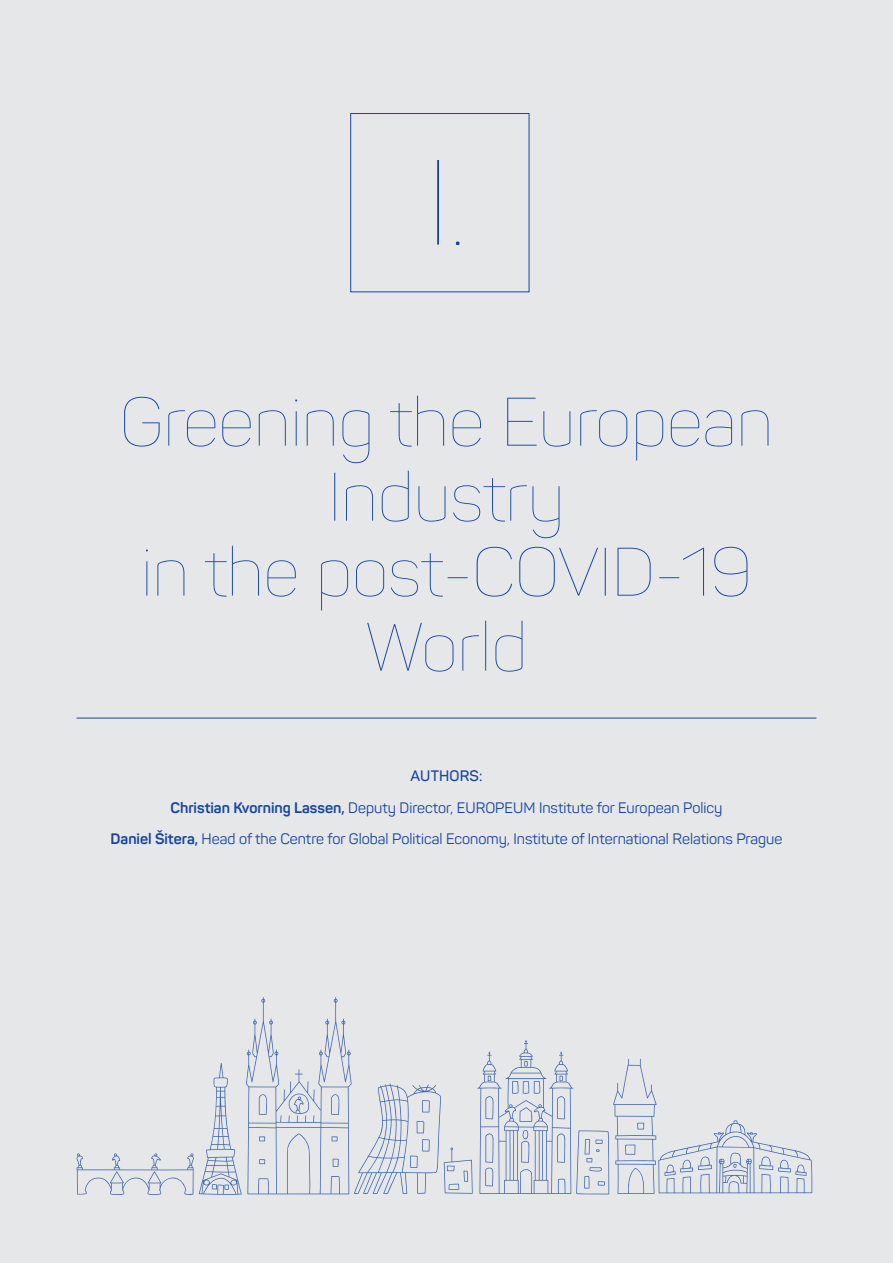
<style>
.page{position:relative;width:893px;height:1263px;background:#e6e7e9}
.page>*{position:absolute;margin:0;border:0;box-sizing:border-box;transform-origin:0 0}
._04_titul{font:100 119.25px "Panton";color:#18469d}
._04_titul-2{font:100 67.5px/75px "Panton";color:#18469d;text-align:center}
.autori{font:15px "Panton";color:#18469d}
._04_titul-3{font:15px "Panton";color:#18469d}
._04_titul-4{font:600 15px "Panton";letter-spacing:.01em;color:#18469d}
.s1{font-weight:700}
</style>
<div class="page">
<hr style="left:77px;top:718px;width:739px;height:1px;background:#18469d">
<div style="left:350px;top:113px;width:179px;height:179px;border:1px solid #18469d"></div>
<svg style="left:76px;top:997px;width:736px;height:198px"></svg>
<p class="_04_titul" style="left:427px;top:131px;width:41px">I.</p>
<p class="_04_titul-2" style="left:120px;top:385px;width:655px">Greening the European<br>Industry<br>in the post-COVID-19<br>World</p>
<p class="_04_titul-4" style="left:411px;top:767px;width:73px">AUTHORS:</p>
<p class="_04_titul-3" style="left:170px;top:798px;width:554px"><span class="s1">Christian Kvorning Lassen,</span> Deputy Director, EUROPEUM Institute for European Policy</p>
<p class="autori" style="left:111px;top:829px;width:673px"><span class="s1">Daniel Šitera,</span> Head of the Centre for Global Political Economy, Institute of International Relations Prague</p>
</div>
